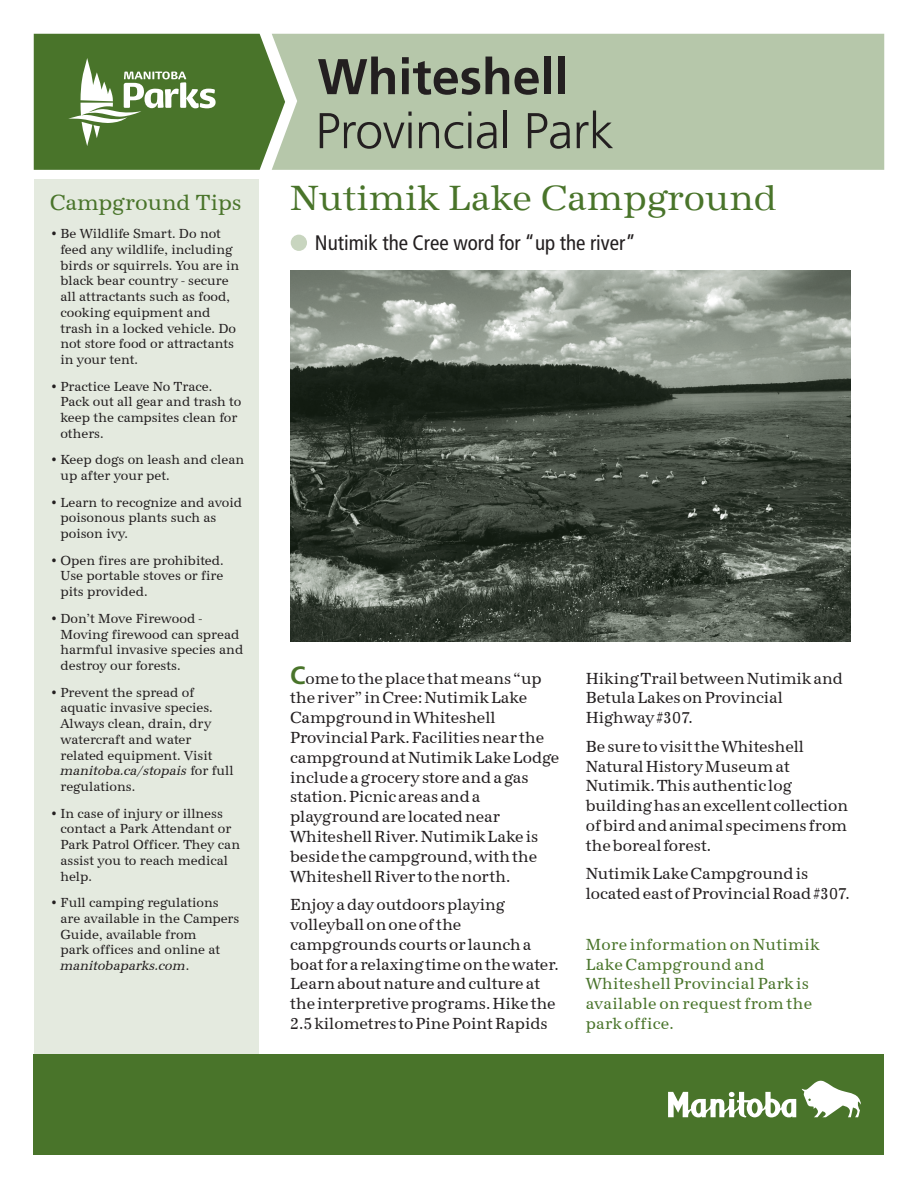
<style>
.page{position:relative;width:918px;height:1188px;background:#fff}
.page>*{position:absolute;margin:0;border:0;box-sizing:border-box;transform-origin:0 0}
.Provincial_Park{font:300 50.25px "Frutiger";letter-spacing:-.01em;color:#231f20}
.Bold_Header{font:700 50.25px "Frutiger";color:#231f20}
.Campground{font:36px "URW Antiqua T";color:#49742a}
.Campground_Tips{font:22.5px "URW Antiqua T Regu Narr";color:#49742a}
.Description_front{font:condensed 21px "Frutiger";color:#231f20}
.Front_Body{font:16.5px/19.8px "URW Antiqua T Regu Narr";color:#231f20}
.Front_Body_Continue{font:16.5px/19.8px "URW Antiqua T Regu Narr";letter-spacing:.02em;color:#49742a}
.Campround_Tips_Bulle{font:13.5px/15.8px "URW Antiqua T Regu Narr";color:#231f20}
.s1{font-family:"URW Antiqua T Regu Narr Obli"}
.s2{font-family:"Frutiger";font-weight:700;font-size:25.05px;color:#49742a}
</style>
<div class="page">
<div style="left:285px;top:34px;width:599px;height:136px;background:#b6c7aa"></div>
<div style="left:34px;top:179px;width:225px;height:925px;background:#e4eadf"></div>
<div style="left:34px;top:1054px;width:850px;height:100px;background:#49742a"></div>
<div style="left:291px;top:235px;width:16px;height:16px;background:#c8d5bf;border-radius:50%"></div>
<svg style="left:34px;top:34px;width:251px;height:136px;background:#608646"></svg>
<img style="left:290px;top:270px;width:560px;height:372px">
<svg style="left:802px;top:1080px;width:59px;height:37px"></svg>
<svg style="left:668px;top:1092px;width:128px;height:25px"></svg>
<h3 class="Campground_Tips" style="left:50px;top:190px;width:193px">Campground Tips</h3>
<p class="Campround_Tips_Bulle" style="left:60px;top:226px;width:180px;text-indent:-10px">•Be Wildlife Smart. Do not feed any wildlife, including birds or squirrels. You are in black bear country - secure all attractants such as food, cooking equipment and trash in a locked vehicle. Do not store food or attractants in your tent.</p>
<p class="Campround_Tips_Bulle" style="left:60px;top:378px;width:182px;text-indent:-10px">•Practice Leave No Trace.<br>Pack out all gear and trash to keep the campsites clean for others.</p>
<p class="Campround_Tips_Bulle" style="left:60px;top:452px;width:185px;text-indent:-10px">• Keep dogs on leash and clean up after your pet.</p>
<p class="Campround_Tips_Bulle" style="left:60px;top:494px;width:183px;text-indent:-10px">•Learn to recognize and avoid poisonous plants such as poison ivy.</p>
<p class="Campround_Tips_Bulle" style="left:60px;top:552px;width:165px;text-align:justify;text-indent:-10px">•Open fires are prohibited.<br>Use portable stoves or fire pits provided.</p>
<p class="Campround_Tips_Bulle" style="left:60px;top:610px;width:184px;text-indent:-10px">•Don’t Move Firewood -<br>Moving firewood can spread harmful invasive species and destroy our forests.</p>
<p class="Campround_Tips_Bulle" style="left:60px;top:684px;width:175px;text-indent:-10px">•Prevent the spread of aquatic invasive species.<br>Always clean, drain, dry watercraft and water related equipment. Visit <span class="s1">manitoba.ca/stopais</span> for full regulations.</p>
<p class="Campround_Tips_Bulle" style="left:60px;top:805px;width:181px;text-indent:-10px">•In case of injury or illness contact a Park Attendant or<br>Park Patrol Officer. They can assist you to reach medical help.</p>
<p class="Campround_Tips_Bulle" style="left:60px;top:895px;width:181px;text-indent:-10px">•Full camping regulations are available in the Campers<br>Guide, available from<br>park offices and online at <span class="s1">manitobaparks.com</span>.</p>
<h1 class="Bold_Header" style="left:318px;top:47px;width:252px">Whiteshell</h1>
<h1 class="Provincial_Park" style="left:315px;top:102px;width:300px">Provincial Park</h1>
<h2 class="Campground" style="left:290px;top:178px;width:489px">Nutimik Lake Campground</h2>
<p class="Description_front" style="left:315px;top:230px;width:323px">Nutimik the Cree word for “up the river”</p>
<p class="Front_Body" style="left:290px;top:668px;width:271px"><span class="s2">C</span>ome to the place that means “up the river” in Cree: Nutimik Lake<br>Campground in Whiteshell<br>Provincial Park. Facilities near the campground at Nutimik Lake Lodge include a grocery store and a gas station. Picnic areas and a playground are located near<br>Whiteshell River. Nutimik Lake is beside the campground, with the<br>Whiteshell River to the north.</p>
<p class="Front_Body" style="left:290px;top:895px;width:270px">Enjoy a day outdoors playing volleyball on one of the campgrounds courts or launch a boat for a relaxing time on the water.<br>Learn about nature and culture at the interpretive programs. Hike the<br>2.5 kilometres to Pine Point Rapids</p>
<p class="Front_Body" style="left:586px;top:668px;width:259px">Hiking Trail between Nutimik and<br>Betula Lakes on Provincial<br>Highway #307.</p>
<p class="Front_Body" style="left:586px;top:736px;width:264px">Be sure to visit the Whiteshell<br>Natural History Museum at<br>Nutimik. This authentic log building has an excellent collection of bird and animal specimens from the boreal forest.</p>
<p class="Front_Body" style="left:586px;top:864px;width:265px">Nutimik Lake Campground is located east of Provincial Road #307.</p>
<p class="Front_Body_Continue" style="left:586px;top:934px;width:235px">More information on Nutimik<br>Lake Campground and<br>Whiteshell Provincial Park is available on request from the park office.</p>
</div>
